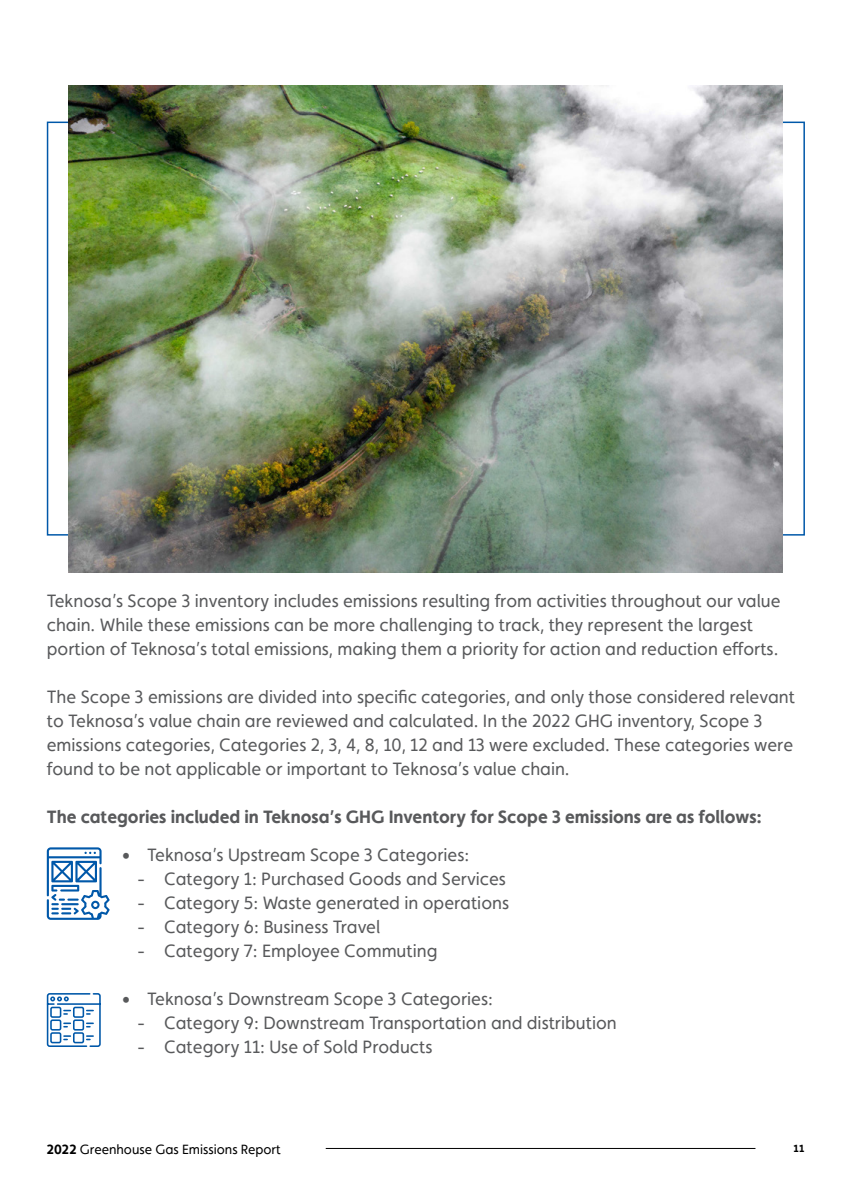
<style>
.page{position:relative;width:851px;height:1191px;background:#fff}
.page>*{position:absolute;margin:0;border:0;box-sizing:border-box;transform-origin:0 0}
.t1{font:18px/24px "Faricy New";color:#58595b}
.t2{font:700 18px "Faricy New";color:#58595b}
.t3{font:13.5px "Faricy New";color:#000}
.t4{font:700 10.5px "Faricy New";color:#000}
.s1{font-weight:700}
</style>
<div class="page">
<hr style="left:326px;top:1148px;width:429px;height:1px;background:#000">
<img style="left:68px;top:85px;width:714px;height:487px">
<svg style="left:47px;top:847px;width:63px;height:73px"></svg>
<svg style="left:46px;top:993px;width:55px;height:54px"></svg>
<p class="t1" style="left:47px;top:588px;width:735px">Teknosa’s Scope 3 inventory includes emissions resulting from activities throughout our value chain. While these emissions can be more challenging to track, they represent the largest portion of Teknosa’s total emissions, making them a priority for action and reduction efforts.</p>
<p class="t1" style="left:47px;top:684px;width:749px">The Scope 3 emissions are divided into specific categories, and only those considered relevant to Teknosa’s value chain are reviewed and calculated. In the 2022 GHG inventory, Scope 3 emissions categories, Categories 2, 3, 4, 8, 10, 12 and 13 were excluded. These categories were found to be not applicable or important to Teknosa’s value chain.</p>
<p class="t2" style="left:47px;top:805px;width:716px">The categories included in Teknosa’s GHG Inventory for Scope 3 emissions are as follows:</p>
<p class="t1" style="left:122px;top:842px;width:349px">• Teknosa’s Upstream Scope 3 Categories:</p>
<p class="t1" style="left:137px;top:866px;width:370px">- Category 1: Purchased Goods and Services</p>
<p class="t1" style="left:137px;top:890px;width:373px">- Category 5: Waste generated in operations</p>
<p class="t1" style="left:137px;top:914px;width:244px">- Category 6: Business Travel</p>
<p class="t1" style="left:137px;top:938px;width:302px">- Category 7: Employee Commuting</p>
<p class="t1" style="left:122px;top:986px;width:373px">• Teknosa’s Downstream Scope 3 Categories:</p>
<p class="t1" style="left:137px;top:1010px;width:481px">- Category 9: Downstream Transportation and distribution</p>
<p class="t1" style="left:137px;top:1034px;width:297px">- Category 11: Use of Sold Products</p>
<p class="t3" style="left:47px;top:1141px;width:235px"><span class="s1">2022</span> Greenhouse Gas Emissions Report</p>
<p class="t4" style="left:793px;top:1142px;width:12px">11</p>
</div>
